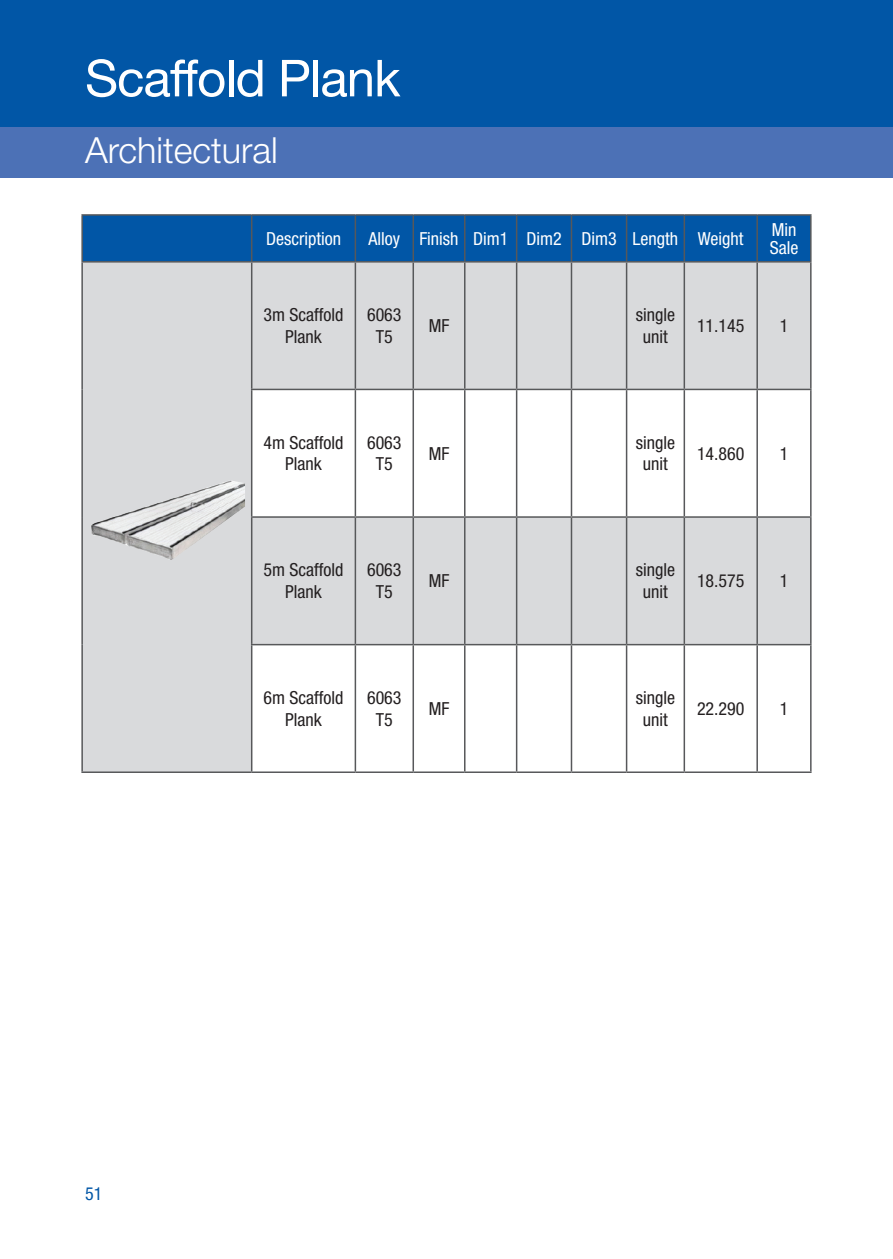
<style>
.page{position:relative;width:893px;height:1259px;background:#fff}
.page>*{position:absolute;margin:0;border:0;box-sizing:border-box;transform-origin:0 0}
.t1{font:51px "Helvetica Neue LT Std";letter-spacing:-.02em;color:#fff}
.t2{font:300 36px "Helvetica Neue LT Std";color:#fff}
.t3{font:condensed 18px/21.6px "Helvetica Neue LT Std";color:#231f20;text-align:center}
.t4{font:condensed 18px/18px "Helvetica Neue LT Std";color:#fff}
.t5{font:condensed 18px "Helvetica Neue LT Std";color:#0156a6}
</style>
<div class="page">
<div style="left:0;top:0;width:893px;height:178px;background:#0156a6"></div>
<div style="left:0;top:128px;width:893px;height:50px;background:#4c71b6"></div>
<div style="left:83px;top:216px;width:727px;height:45px;background:#0156a6"></div>
<div style="left:83px;top:262px;width:727px;height:509px;background:#d9dadc"></div>
<svg style="left:252px;top:390px;width:558px;height:381px"></svg>
<hr style="left:251px;top:216px;width:1px;height:45px;background:#57585a">
<hr style="left:355px;top:216px;width:1px;height:45px;background:#57585a">
<hr style="left:412px;top:216px;width:2px;height:45px;background:#57585a">
<hr style="left:464px;top:216px;width:1px;height:45px;background:#57585a">
<hr style="left:516px;top:216px;width:1px;height:45px;background:#57585a">
<hr style="left:571px;top:216px;width:1px;height:45px;background:#57585a">
<hr style="left:626px;top:216px;width:1px;height:45px;background:#57585a">
<hr style="left:684px;top:216px;width:1px;height:45px;background:#57585a">
<hr style="left:756px;top:216px;width:2px;height:45px;background:#57585a">
<hr style="left:81px;top:261px;width:171px;height:1px;background:#57585a">
<hr style="left:252px;top:261px;width:103px;height:1px;background:#57585a">
<hr style="left:355px;top:261px;width:58px;height:1px;background:#57585a">
<hr style="left:413px;top:261px;width:52px;height:1px;background:#57585a">
<hr style="left:465px;top:261px;width:52px;height:1px;background:#57585a">
<hr style="left:517px;top:261px;width:54px;height:1px;background:#57585a">
<hr style="left:571px;top:261px;width:56px;height:1px;background:#57585a">
<hr style="left:627px;top:261px;width:57px;height:1px;background:#57585a">
<hr style="left:684px;top:261px;width:73px;height:1px;background:#57585a">
<hr style="left:757px;top:261px;width:55px;height:1px;background:#57585a">
<hr style="left:251px;top:262px;width:1px;height:127px;background:#57585a">
<hr style="left:355px;top:262px;width:1px;height:127px;background:#57585a">
<hr style="left:412px;top:262px;width:2px;height:127px;background:#57585a">
<hr style="left:464px;top:262px;width:1px;height:127px;background:#57585a">
<hr style="left:516px;top:262px;width:1px;height:127px;background:#57585a">
<hr style="left:571px;top:262px;width:1px;height:127px;background:#57585a">
<hr style="left:626px;top:262px;width:1px;height:127px;background:#57585a">
<hr style="left:684px;top:262px;width:1px;height:127px;background:#57585a">
<hr style="left:756px;top:262px;width:2px;height:127px;background:#57585a">
<hr style="left:251px;top:389px;width:104px;height:1px;background:#57585a">
<hr style="left:251px;top:390px;width:1px;height:126px;background:#57585a">
<hr style="left:355px;top:389px;width:58px;height:1px;background:#57585a">
<hr style="left:355px;top:390px;width:1px;height:126px;background:#57585a">
<hr style="left:413px;top:389px;width:52px;height:1px;background:#57585a">
<hr style="left:412px;top:390px;width:2px;height:126px;background:#57585a">
<hr style="left:465px;top:389px;width:52px;height:1px;background:#57585a">
<hr style="left:464px;top:390px;width:1px;height:126px;background:#57585a">
<hr style="left:517px;top:389px;width:54px;height:1px;background:#57585a">
<hr style="left:516px;top:390px;width:1px;height:126px;background:#57585a">
<hr style="left:571px;top:389px;width:56px;height:1px;background:#57585a">
<hr style="left:571px;top:390px;width:1px;height:126px;background:#57585a">
<hr style="left:627px;top:389px;width:57px;height:1px;background:#57585a">
<hr style="left:626px;top:390px;width:1px;height:126px;background:#57585a">
<hr style="left:684px;top:389px;width:73px;height:1px;background:#57585a">
<hr style="left:684px;top:390px;width:1px;height:126px;background:#57585a">
<hr style="left:757px;top:389px;width:55px;height:1px;background:#57585a">
<hr style="left:756px;top:390px;width:2px;height:126px;background:#57585a">
<hr style="left:251px;top:516px;width:104px;height:2px;background:#57585a">
<hr style="left:251px;top:518px;width:1px;height:126px;background:#57585a">
<hr style="left:355px;top:516px;width:58px;height:2px;background:#57585a">
<hr style="left:355px;top:518px;width:1px;height:126px;background:#57585a">
<hr style="left:413px;top:516px;width:52px;height:2px;background:#57585a">
<hr style="left:412px;top:518px;width:2px;height:126px;background:#57585a">
<hr style="left:465px;top:516px;width:52px;height:2px;background:#57585a">
<hr style="left:464px;top:518px;width:1px;height:126px;background:#57585a">
<hr style="left:517px;top:516px;width:54px;height:2px;background:#57585a">
<hr style="left:516px;top:518px;width:1px;height:126px;background:#57585a">
<hr style="left:571px;top:516px;width:56px;height:2px;background:#57585a">
<hr style="left:571px;top:518px;width:1px;height:126px;background:#57585a">
<hr style="left:627px;top:516px;width:57px;height:2px;background:#57585a">
<hr style="left:626px;top:518px;width:1px;height:126px;background:#57585a">
<hr style="left:684px;top:516px;width:73px;height:2px;background:#57585a">
<hr style="left:684px;top:518px;width:1px;height:126px;background:#57585a">
<hr style="left:757px;top:516px;width:55px;height:2px;background:#57585a">
<hr style="left:756px;top:518px;width:2px;height:126px;background:#57585a">
<hr style="left:251px;top:644px;width:104px;height:1px;background:#57585a">
<hr style="left:251px;top:645px;width:1px;height:126px;background:#57585a">
<hr style="left:355px;top:644px;width:58px;height:1px;background:#57585a">
<hr style="left:355px;top:645px;width:1px;height:126px;background:#57585a">
<hr style="left:413px;top:644px;width:52px;height:1px;background:#57585a">
<hr style="left:412px;top:645px;width:2px;height:126px;background:#57585a">
<hr style="left:465px;top:644px;width:52px;height:1px;background:#57585a">
<hr style="left:464px;top:645px;width:1px;height:126px;background:#57585a">
<hr style="left:517px;top:644px;width:54px;height:1px;background:#57585a">
<hr style="left:516px;top:645px;width:1px;height:126px;background:#57585a">
<hr style="left:571px;top:644px;width:56px;height:1px;background:#57585a">
<hr style="left:571px;top:645px;width:1px;height:126px;background:#57585a">
<hr style="left:627px;top:644px;width:57px;height:1px;background:#57585a">
<hr style="left:626px;top:645px;width:1px;height:126px;background:#57585a">
<hr style="left:684px;top:644px;width:73px;height:1px;background:#57585a">
<hr style="left:684px;top:645px;width:1px;height:126px;background:#57585a">
<hr style="left:757px;top:644px;width:55px;height:1px;background:#57585a">
<hr style="left:756px;top:645px;width:2px;height:126px;background:#57585a">
<hr style="left:81px;top:214px;width:171px;height:2px;background:#57585a">
<hr style="left:81px;top:216px;width:2px;height:45px;background:#57585a">
<hr style="left:252px;top:214px;width:103px;height:2px;background:#57585a">
<hr style="left:355px;top:214px;width:58px;height:2px;background:#57585a">
<hr style="left:413px;top:214px;width:52px;height:2px;background:#57585a">
<hr style="left:465px;top:214px;width:52px;height:2px;background:#57585a">
<hr style="left:517px;top:214px;width:54px;height:2px;background:#57585a">
<hr style="left:571px;top:214px;width:56px;height:2px;background:#57585a">
<hr style="left:627px;top:214px;width:57px;height:2px;background:#57585a">
<hr style="left:684px;top:214px;width:73px;height:2px;background:#57585a">
<hr style="left:757px;top:214px;width:55px;height:2px;background:#57585a">
<hr style="left:810px;top:216px;width:2px;height:45px;background:#57585a">
<hr style="left:81px;top:262px;width:2px;height:127px;background:#57585a">
<hr style="left:810px;top:262px;width:2px;height:127px;background:#57585a">
<hr style="left:81px;top:389px;width:2px;height:128px;background:#57585a">
<hr style="left:810px;top:390px;width:2px;height:126px;background:#57585a">
<hr style="left:81px;top:517px;width:2px;height:127px;background:#57585a">
<hr style="left:810px;top:518px;width:2px;height:126px;background:#57585a">
<hr style="left:81px;top:644px;width:2px;height:127px;background:#57585a">
<hr style="left:810px;top:645px;width:2px;height:126px;background:#57585a">
<hr style="left:81px;top:771px;width:171px;height:2px;background:#57585a">
<hr style="left:252px;top:771px;width:103px;height:2px;background:#57585a">
<hr style="left:355px;top:771px;width:58px;height:2px;background:#57585a">
<hr style="left:413px;top:771px;width:52px;height:2px;background:#57585a">
<hr style="left:465px;top:771px;width:52px;height:2px;background:#57585a">
<hr style="left:517px;top:771px;width:54px;height:2px;background:#57585a">
<hr style="left:571px;top:771px;width:56px;height:2px;background:#57585a">
<hr style="left:627px;top:771px;width:57px;height:2px;background:#57585a">
<hr style="left:684px;top:771px;width:73px;height:2px;background:#57585a">
<hr style="left:757px;top:771px;width:55px;height:2px;background:#57585a">
<img style="left:89px;top:480px;width:156px;height:81px">
<h1 class="t1" style="left:85px;top:48px;width:317px">Scaffold Plank</h1>
<h2 class="t2" style="left:85px;top:128px;width:194px">Architectural</h2>
<p class="t4" style="left:266px;top:229px;width:76px">Description</p>
<p class="t4" style="left:368px;top:229px;width:377px">Alloy Finish Dim1 Dim2 Dim3 Length Weight</p>
<p class="t4" style="left:770px;top:220px;width:30px">Min<br>Sale</p>
<p class="t3" style="left:264px;top:304px;width:81px">3m Scaffold<br>Plank</p>
<p class="t3" style="left:367px;top:304px;width:36px">6063<br>T5</p>
<p class="t3" style="left:429px;top:315px;width:22px">MF</p>
<p class="t3" style="left:636px;top:304px;width:41px">single unit</p>
<p class="t3" style="left:697px;top:315px;width:49px">11.145</p>
<p class="t3" style="left:780px;top:315px;width:10px">1</p>
<p class="t3" style="left:264px;top:431px;width:81px">4m Scaffold<br>Plank</p>
<p class="t3" style="left:367px;top:431px;width:36px">6063<br>T5</p>
<p class="t3" style="left:429px;top:442px;width:22px">MF</p>
<p class="t3" style="left:636px;top:431px;width:41px">single unit</p>
<p class="t3" style="left:697px;top:442px;width:49px">14.860</p>
<p class="t3" style="left:780px;top:442px;width:10px">1</p>
<p class="t3" style="left:264px;top:559px;width:81px">5m Scaffold<br>Plank</p>
<p class="t3" style="left:367px;top:559px;width:36px">6063<br>T5</p>
<p class="t3" style="left:429px;top:570px;width:22px">MF</p>
<p class="t3" style="left:636px;top:559px;width:41px">single unit</p>
<p class="t3" style="left:697px;top:570px;width:49px">18.575</p>
<p class="t3" style="left:780px;top:570px;width:10px">1</p>
<p class="t3" style="left:264px;top:687px;width:81px">6m Scaffold<br>Plank</p>
<p class="t3" style="left:367px;top:687px;width:36px">6063<br>T5</p>
<p class="t3" style="left:429px;top:697px;width:22px">MF</p>
<p class="t3" style="left:636px;top:687px;width:41px">single unit</p>
<p class="t3" style="left:697px;top:697px;width:49px">22.290</p>
<p class="t3" style="left:780px;top:697px;width:10px">1</p>
<p class="t5" style="left:85px;top:1183px;width:19px">51</p>
</div>
